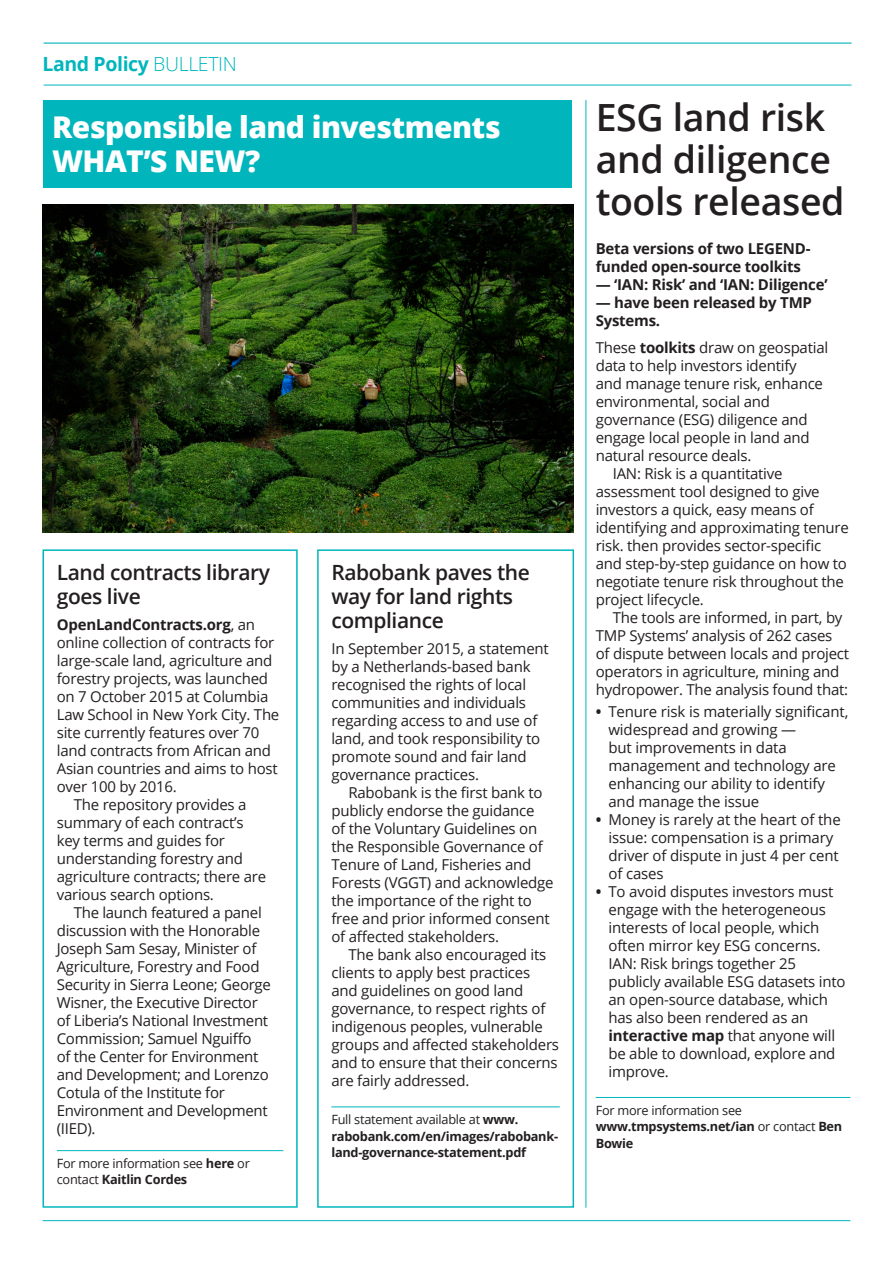
<style>
.page{position:relative;width:893px;height:1263px;background:#fff}
.page>*{position:absolute;margin:0;border:0;box-sizing:border-box;transform-origin:0 0}
.LEGEND_article_headi{font:600 37.5px/42px "Open Sans";letter-spacing:-.01em;color:#231f20}
.LEGEND_IN_BRIEF{font:800 30px "Open Sans";letter-spacing:-.02em;color:#fff}
.LEGEND_article_headi-2{font:600 21px/24px "Open Sans";letter-spacing:-.02em;color:#231f20}
.t1{font:700 19.5px "Open Sans";letter-spacing:-.02em;color:#00b6bc}
.LEGEND_body{font:15px/18px "Open Sans";letter-spacing:-.015em;color:#231f20}
.LEGEND_body_-_first{font:15px/18px "Open Sans";letter-spacing:-.015em;color:#231f20}
.LEGEND_body_copy_abo{font:15px/18px "Open Sans";letter-spacing:-.015em;color:#231f20}
.LEGEND_body_first_pa{font:700 15px/18px "Open Sans";letter-spacing:-.015em;color:#231f20}
.LEGEND_more_info{font:12.75px/16.5px "Open Sans";letter-spacing:-.02em;color:#231f20}
.LEGEND_more_info-2{font:700 12.75px/16.5px "Open Sans";letter-spacing:-.02em;color:#231f20}
.s1{font-weight:300}
.s2{font-weight:700}
.s3{font-weight:400}
</style>
<div class="page">
<hr style="left:43px;top:1220px;width:807px;height:1px;background:#00b6bc">
<hr style="left:44px;top:43px;width:807px;height:1px;background:#00b6bc">
<hr style="left:44px;top:85px;width:807px;height:1px;background:#00b6bc">
<hr style="left:596px;top:1097px;width:254px;height:1px;background:#00b6bc">
<hr style="left:586px;top:100px;width:1px;height:1108px;background:#00b6bc">
<hr style="left:331px;top:1106px;width:229px;height:1px;background:#00b6bc">
<div style="left:317px;top:549px;width:257px;height:659px;border:2px solid #00b6bc"></div>
<hr style="left:57px;top:1150px;width:226px;height:1px;background:#00b6bc">
<div style="left:43px;top:549px;width:255px;height:659px;border:2px solid #00b6bc"></div>
<img style="left:43px;top:204px;width:530px;height:329px">
<div style="left:44px;top:100px;width:528px;height:87px;background:#00b6bc"></div>
<h3 class="t1" style="left:43px;top:50px;width:196px">Land Policy <span class="s1">BULLETIN</span></h3>
<p class="LEGEND_IN_BRIEF" style="left:52px;top:104px;width:450px">Responsible land investments</p>
<p class="LEGEND_IN_BRIEF" style="left:52px;top:139px;width:210px">WHAT’S NEW?</p>
<p class="LEGEND_article_headi-2" style="left:57px;top:560px;width:215px">Land contracts library goes live</p>
<p class="LEGEND_body_-_first" style="left:57px;top:615px;width:224px"><span class="s2">OpenLandContracts.org</span>, an online collection of contracts for large-scale land, agriculture and forestry projects, was launched on 7 October 2015 at Columbia<br>Law School in New York City. The site currently features over 70 land contracts from African and<br>Asian countries and aims to host over 100 by 2016.</p>
<p class="LEGEND_body" style="left:57px;top:795px;width:211px;text-indent:17px">The repository provides a summary of each contract’s key terms and guides for understanding forestry and agriculture contracts; there are various search options.</p>
<p class="LEGEND_body" style="left:57px;top:903px;width:216px;text-indent:17px">The launch featured a panel discussion with the Honorable<br>Joseph Sam Sesay, Minister of<br>Agriculture, Forestry and Food<br>Security in Sierra Leone; George<br>Wisner, the Executive Director of Liberia’s National Investment<br>Commission; Samuel Nguiffo<br>of the Center for Environment and Development; and Lorenzo<br>Cotula of the Institute for<br>Environment and Development (IIED).</p>
<p class="LEGEND_more_info" style="left:57px;top:1154px;width:195px">For more information see <span class="s2">here</span> or contact <span class="s2">Kaitlin Cordes</span></p>
<p class="LEGEND_article_headi-2" style="left:331px;top:560px;width:200px">Rabobank paves the way for land rights compliance</p>
<p class="LEGEND_body_-_first" style="left:331px;top:639px;width:219px">In September 2015, a statement by a Netherlands-based bank recognised the rights of local communities and individuals regarding access to and use of land, and took responsibility to promote sound and fair land governance practices.</p>
<p class="LEGEND_body" style="left:331px;top:783px;width:224px;text-indent:17px">Rabobank is the first bank to publicly endorse the guidance<br>of the Voluntary Guidelines on the Responsible Governance of<br>Tenure of Land, Fisheries and<br>Forests (VGGT) and acknowledge the importance of the right to free and prior informed consent of affected stakeholders.</p>
<p class="LEGEND_body" style="left:331px;top:945px;width:229px;text-indent:17px">The bank also encouraged its clients to apply best practices and guidelines on good land governance, to respect rights of indigenous peoples, vulnerable groups and affected stakeholders and to ensure that their concerns are fairly addressed.</p>
<p class="LEGEND_more_info-2" style="left:331px;top:1111px;width:228px"><span class="s3">Full statement available at</span> www. rabobank.com/en/images/rabobank&shy;land-governance-statement.pdf</p>
<p class="LEGEND_article_headi" style="left:596px;top:95px;width:250px">ESG land risk and diligence tools released</p>
<p class="LEGEND_body_first_pa" style="left:596px;top:239px;width:216px">Beta versions of two LEGEND&shy;funded open-source toolkits</p>
<p class="LEGEND_body_first_pa" style="left:596px;top:275px;width:233px">— ‘IAN: Risk’ and ‘IAN: Diligence’</p>
<p class="LEGEND_body_first_pa" style="left:596px;top:293px;width:218px">— have been released by TMP<br>Systems.</p>
<p class="LEGEND_body_-_first" style="left:596px;top:338px;width:234px">These <span class="s2">toolkits</span> draw on geospatial data to help investors identify<br>and manage tenure risk, enhance environmental, social and governance (ESG) diligence and engage local people in land and natural resource deals.</p>
<p class="LEGEND_body" style="left:596px;top:464px;width:255px;text-indent:17px">IAN: Risk is a quantitative assessment tool designed to give investors a quick, easy means of identifying and approximating tenure risk. then provides sector-specific and step-by-step guidance on how to negotiate tenure risk throughout the project lifecycle.</p>
<p class="LEGEND_body_copy_abo" style="left:596px;top:608px;width:255px;text-indent:17px">The tools are informed, in part, by TMP Systems’ analysis of 262 cases of dispute between locals and project operators in agriculture, mining and hydropower. The analysis found that:</p>
<p class="LEGEND_body" style="left:608px;top:702px;width:241px;text-indent:-13px"><span class="s2">•</span> Tenure risk is materially significant, widespread and growing —<br>but improvements in data management and technology are enhancing our ability to identify and manage the issue</p>
<p class="LEGEND_body" style="left:608px;top:810px;width:234px;text-indent:-13px"><span class="s2">•</span> Money is rarely at the heart of the issue: compensation is a primary driver of dispute in just 4 per cent of cases</p>
<p class="LEGEND_body" style="left:608px;top:882px;width:238px;text-indent:-13px"><span class="s2">•</span> To avoid disputes investors must engage with the heterogeneous interests of local people, which often mirror key ESG concerns.<br>IAN: Risk brings together 25 publicly available ESG datasets into an open-source database, which has also been rendered as an <span class="s2">interactive map</span> that anyone will be able to download, explore and improve.</p>
<p class="LEGEND_more_info" style="left:596px;top:1101px;width:248px">For more information see <span class="s2">www.tmpsystems.net/ian</span> or contact <span class="s2">Ben<br>Bowie</span></p>
</div>
